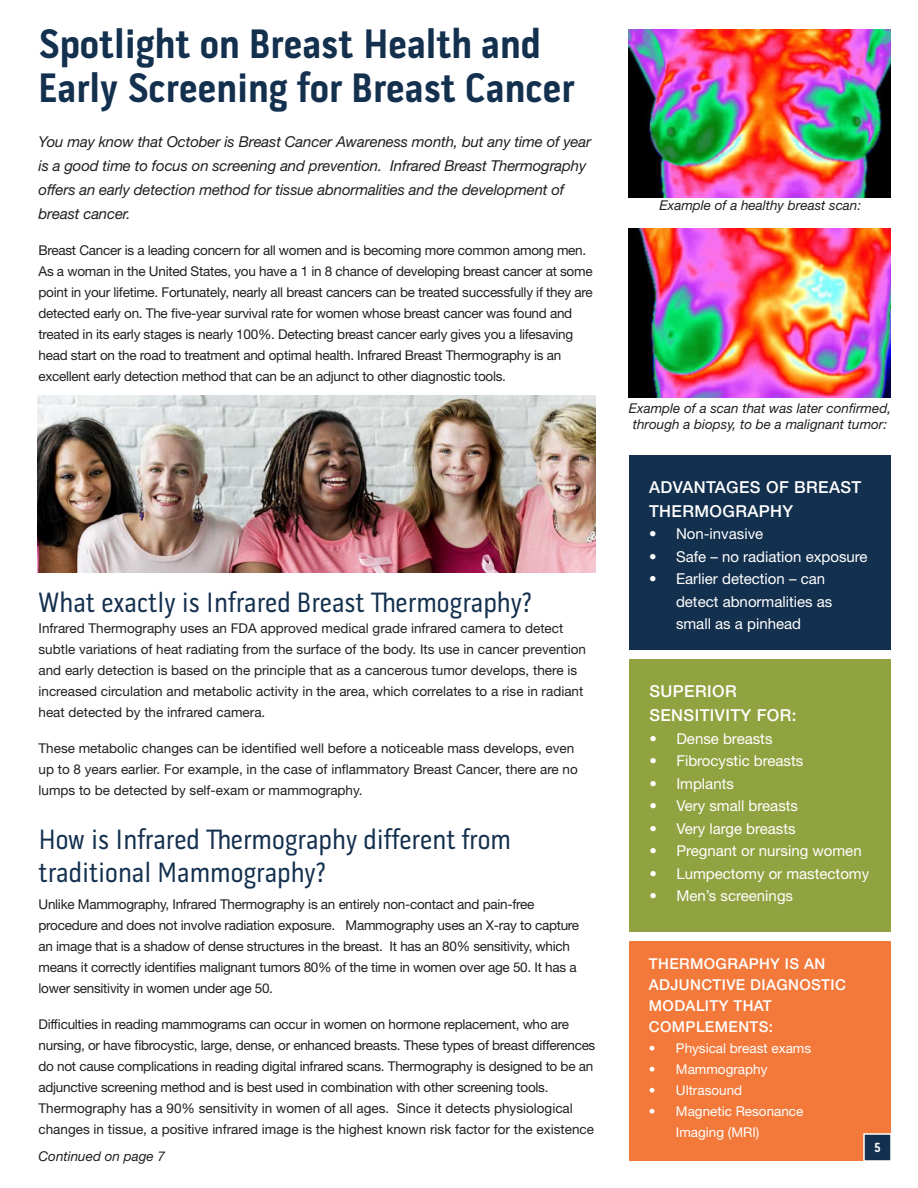
<style>
.page{position:relative;width:918px;height:1188px;background:#fff}
.page>*{position:absolute;margin:0;border:0;box-sizing:border-box;transform-origin:0 0}
.Headings{font:700 42px/43.5px "Pill Gothic 300 mg";color:#14304f}
.Subheading{font:28.5px/33px "Pill Gothic 300 mg";color:#14304f}
.Body_Text{font:28.5px "Pill Gothic 300 mg";color:#14304f}
.Tertiary{font:500 16.5px/24px "Helvetica Neue LT Std";letter-spacing:.025em;color:#fff}
.t1{font:15px/22.5px "Helvetica Neue LT Std";color:#fff}
.lead-in{font:italic 15px/24px "Helvetica Neue LT Std";letter-spacing:-.01em;color:#231f20}
.Tertiary-2{font:500 15px/21px "Helvetica Neue LT Std";letter-spacing:.025em;color:#fff}
.Body_Text-2{font:13.5px/21px "Helvetica Neue LT Std";letter-spacing:-.02em;color:#231f20}
.Body_Text-3{font:13.5px/21px "Helvetica Neue LT Std";color:#231f20}
.Body_Text-4{font:italic 13.5px/16.5px "Helvetica Neue LT Std";color:#231f20}
.t2{font:13.5px/21px "Helvetica Neue LT Std";color:#fff}
.t3{font:700 13.5px "Pill Gothic 300 mg";color:#fff}
</style>
<div class="page">
<div style="left:630px;top:941px;width:261px;height:219px;background:#f3793b"></div>
<div style="left:629px;top:455px;width:262px;height:195px;background:#14304f"></div>
<div style="left:630px;top:659px;width:261px;height:273px;background:#90a340"></div>
<img style="left:38px;top:396px;width:557px;height:176px">
<img style="left:629px;top:29px;width:262px;height:169px">
<img style="left:629px;top:229px;width:262px;height:168px">
<div style="left:863px;top:1133px;width:29px;height:29px;background:#14304f;border:2px solid #fff"></div>
<p class="Headings" style="left:39px;top:26px;width:538px">Spotlight on Breast Health and<br>Early Screening for Breast Cancer</p>
<p class="lead-in" style="left:39px;top:129px;width:554px">You may know that October is Breast Cancer Awareness month, but any time of year is a good time to focus on screening and prevention. Infrared Breast Thermography offers an early detection method for tissue abnormalities and the development of breast cancer.</p>
<p class="Body_Text-2" style="left:39px;top:239px;width:556px">Breast Cancer is a leading concern for all women and is becoming more common among men.<br>As a woman in the United States, you have a 1 in 8 chance of developing breast cancer at some point in your lifetime. Fortunately, nearly all breast cancers can be treated successfully if they are detected early on. The five-year survival rate for women whose breast cancer was found and treated in its early stages is nearly 100%. Detecting breast cancer early gives you a lifesaving head start on the road to treatment and optimal health. Infrared Breast Thermography is an excellent early detection method that can be an adjunct to other diagnostic tools.</p>
<p class="Body_Text" style="left:39px;top:590px;width:495px">What exactly is Infrared Breast Thermography?</p>
<p class="Body_Text-3" style="left:39px;top:617px;width:549px">Infrared Thermography uses an FDA approved medical grade infrared camera to detect subtle variations of heat radiating from the surface of the body. Its use in cancer prevention and early detection is based on the principle that as a cancerous tumor develops, there is increased circulation and metabolic activity in the area, which correlates to a rise in radiant heat detected by the infrared camera.</p>
<p class="Body_Text-3" style="left:39px;top:737px;width:541px">These metabolic changes can be identified well before a noticeable mass develops, even up to 8 years earlier. For example, in the case of inflammatory Breast Cancer, there are no lumps to be detected by self-exam or mammography.</p>
<p class="Subheading" style="left:39px;top:825px;width:474px">How is Infrared Thermography different from traditional Mammography?</p>
<p class="Body_Text-2" style="left:39px;top:894px;width:542px">Unlike Mammography, Infrared Thermography is an entirely non-contact and pain-free procedure and does not involve radiation exposure. Mammography uses an X-ray to capture an image that is a shadow of dense structures in the breast. It has an 80% sensitivity, which means it correctly identifies malignant tumors 80% of the time in women over age 50. It has a lower sensitivity in women under age 50.</p>
<p class="Body_Text-2" style="left:39px;top:1014px;width:558px">Difficulties in reading mammograms can occur in women on hormone replacement, who are nursing, or have fibrocystic, large, dense, or enhanced breasts. These types of breast differences do not cause complications in reading digital infrared scans. Thermography is designed to be an adjunctive screening method and is best used in combination with other screening tools.</p>
<p class="Body_Text-3" style="left:39px;top:1098px;width:557px">Thermography has a 90% sensitivity in women of all ages. Since it detects physiological changes in tissue, a positive infrared image is the highest known risk factor for the existence</p>
<p class="Body_Text-4" style="left:39px;top:1148px;width:128px">Continued on page 7</p>
<p class="Body_Text-4" style="left:660px;top:197px;width:203px">Example of a healthy breast scan:</p>
<p class="Body_Text-4" style="left:629px;top:400px;width:264px">Example of a scan that was later confirmed, through a biopsy, to be a malignant tumor:</p>
<p class="Tertiary" style="left:649px;top:475px;width:214px">ADVANTAGES OF BREAST<br>THERMOGRAPHY</p>
<p class="t1" style="left:649px;top:523px;width:116px">• Non-invasive</p>
<p class="t1" style="left:649px;top:545px;width:220px">• Safe – no radiation exposure</p>
<p class="t1" style="left:676px;top:568px;width:158px;text-indent:-27px">• Earlier detection – can detect abnormalities as small as a pinhead</p>
<p class="Tertiary" style="left:649px;top:679px;width:149px">SUPERIOR<br>SENSITIVITY FOR:</p>
<p class="t1" style="left:649px;top:727px;width:125px">• Dense breasts</p>
<p class="t1" style="left:649px;top:750px;width:155px">• Fibrocystic breasts</p>
<p class="t1" style="left:649px;top:772px;width:86px">• Implants</p>
<p class="t1" style="left:649px;top:795px;width:150px">• Very small breasts</p>
<p class="t1" style="left:649px;top:817px;width:148px">• Very large breasts</p>
<p class="t1" style="left:649px;top:840px;width:214px">• Pregnant or nursing women</p>
<p class="t1" style="left:649px;top:862px;width:221px">• Lumpectomy or mastectomy</p>
<p class="t1" style="left:649px;top:885px;width:145px">• Men’s screenings</p>
<p class="Tertiary-2" style="left:649px;top:953px;width:198px">THERMOGRAPHY IS AN<br>ADJUNCTIVE DIAGNOSTIC<br>MODALITY THAT<br>COMPLEMENTS:</p>
<p class="t2" style="left:649px;top:1038px;width:164px">• Physical breast exams</p>
<p class="t2" style="left:649px;top:1059px;width:120px">• Mammography</p>
<p class="t2" style="left:649px;top:1080px;width:95px">• Ultrasound</p>
<p class="t2" style="left:676px;top:1101px;width:129px;text-indent:-27px">• Magnetic Resonance<br>Imaging (MRI)</p>
<p class="t3" style="left:874px;top:1142px;width:8px">5</p>
</div>
